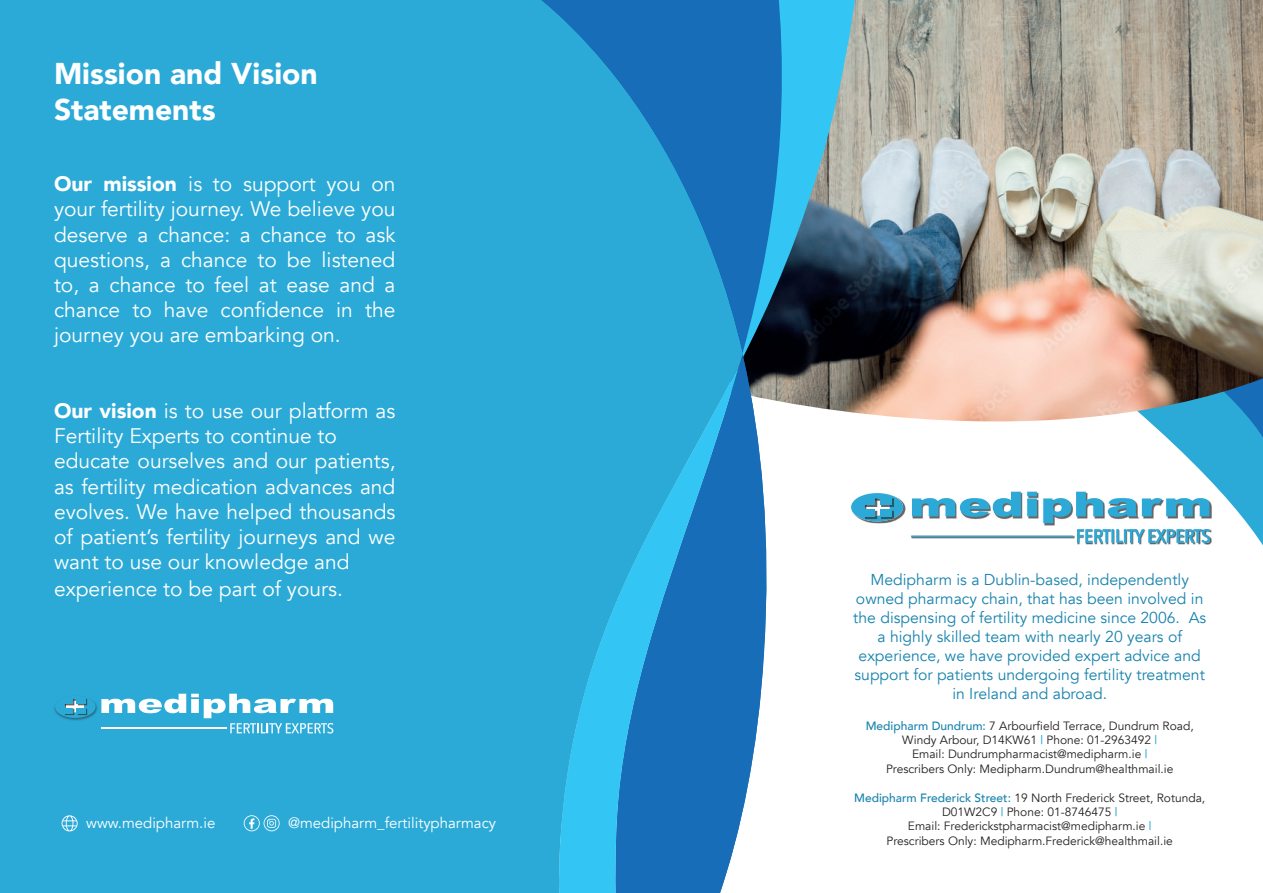
<style>
.page{position:relative;width:1263px;height:893px;background:#fff}
.page>*{position:absolute;margin:0;border:0;box-sizing:border-box;transform-origin:0 0}
.t1{font:900 30px/36px "Avenir";color:#fff}
.t2{font:21px/25.5px "Avenir";color:#fff;text-align:justify}
.t3{font:15.75px/18.9px "Avenir";color:#1883ad;text-align:center}
.t4{font:15px "Avenir";color:#fff}
.t5{font:12px/14.4px "Avenir";color:#231f20;text-align:center}
.s1{font-weight:900}
.s2{font-weight:500;color:#1883ad}
.s3{font-weight:500;color:#2baad7}
</style>
<div class="page">
<svg style="left:1151px;top:423px;width:112px;height:51px;fill:#2baad7"></svg>
<img style="left:867px;top:0;width:396px;height:423px">
<img style="left:911px;top:535px;width:164px;height:4px">
<hr style="left:911px;top:536px;width:162px;height:1px;background:#2ca9d7">
<img style="left:1077px;top:529px;width:135px;height:16px">
<svg style="left:1077px;top:529px;width:133px;height:14px"></svg>
<img style="left:913px;top:493px;width:298px;height:32px">
<svg style="left:912px;top:492px;width:109px;height:25px"></svg>
<svg style="left:1027px;top:492px;width:10px;height:24px"></svg>
<svg style="left:1043px;top:492px;width:166px;height:31px"></svg>
<img style="left:867px;top:494px;width:39px;height:29px">
<div style="left:851px;top:493px;width:52px;height:28px;background:#2ca9d7;border-radius:50%"></div>
<svg style="left:867px;top:498px;width:27px;height:21px"></svg>
<div style="left:863px;top:497px;width:12px;height:8px;background:#2ca9d7"></div>
<svg style="left:785px;top:0;width:82px;height:522px"></svg>
<svg style="left:742px;top:0;width:43px;height:403px;fill:#176db7"></svg>
<svg style="left:742px;top:357px;width:29px;height:457px;fill:#176db7"></svg>
<svg style="left:532px;top:0;width:210px;height:893px;fill:#2baad7"></svg>
<div style="left:0;top:0;width:532px;height:893px;background:#2baad7"></div>
<svg style="left:101px;top:694px;width:232px;height:39px"></svg>
<div style="left:54px;top:695px;width:44px;height:26px;background:#231f20;opacity:.47"></div>
<div style="left:55px;top:696px;width:41px;height:22px;background:#2baad7;border-radius:50%"></div>
<svg style="left:65px;top:699px;width:23px;height:16px"></svg>
<div style="left:64px;top:698px;width:9px;height:6px;background:#2baad7"></div>
<svg style="left:62px;top:815px;width:16px;height:16px"></svg>
<svg style="left:244px;top:815px;width:36px;height:16px"></svg>
<h1 class="t1" style="left:54px;top:55px;width:265px">Mission and Vision<br>Statements</h1>
<p class="t2" style="left:54px;top:172px;width:343px"><span class="s1">Our mission</span> is to support you on your fertility journey. We believe you deserve a chance: a chance to ask questions, a chance to be listened to, a chance to feel at ease and a chance to have confidence in the journey you are embarking on.</p>
<p class="t2" style="left:54px;top:398px;width:343px;text-align:left"><span class="s1">Our vision</span> is to use our platform as Fertility Experts to continue to educate ourselves and our patients, as fertility medication advances and evolves. We have helped thousands of patient’s fertility journeys and we want to use our knowledge and experience to be part of yours.</p>
<p class="t4" style="left:86px;top:814px;width:131px">www.medipharm.ie</p>
<p class="t4" style="left:288px;top:814px;width:210px">@medipharm_fertilitypharmacy</p>
<p class="t3" style="left:853px;top:571px;width:354px">Medipharm is a Dublin-based, independently owned pharmacy chain, that has been involved in the dispensing of fertility medicine since 2006. As a highly skilled team with nearly 20 years of experience, we have provided expert advice and support for patients undergoing fertility treatment in Ireland and abroad.</p>
<p class="t5" style="left:866px;top:718px;width:330px"><span class="s2">Medipharm Dundrum:</span> 7 Arbourfield Terrace, Dundrum Road, Windy Arbour, D14KW61 <span class="s3">|</span> Phone: 01-2963492 <span class="s3">|<br></span>Email: Dundrumpharmacist@medipharm.ie <span class="s3">|<br></span>Prescribers Only: Medipharm.Dundrum@healthmail.ie</p>
<p class="t5" style="left:854px;top:790px;width:353px"><span class="s2">Medipharm Frederick Street:</span> 19 North Frederick Street, Rotunda, D01W2C9 <span class="s3">|</span> Phone: 01-8746475 <span class="s3">|<br></span>Email: Frederickstpharmacist@medipharm.ie <span class="s3">|<br></span>Prescribers Only: Medipharm.Frederick@healthmail.ie</p>
</div>
